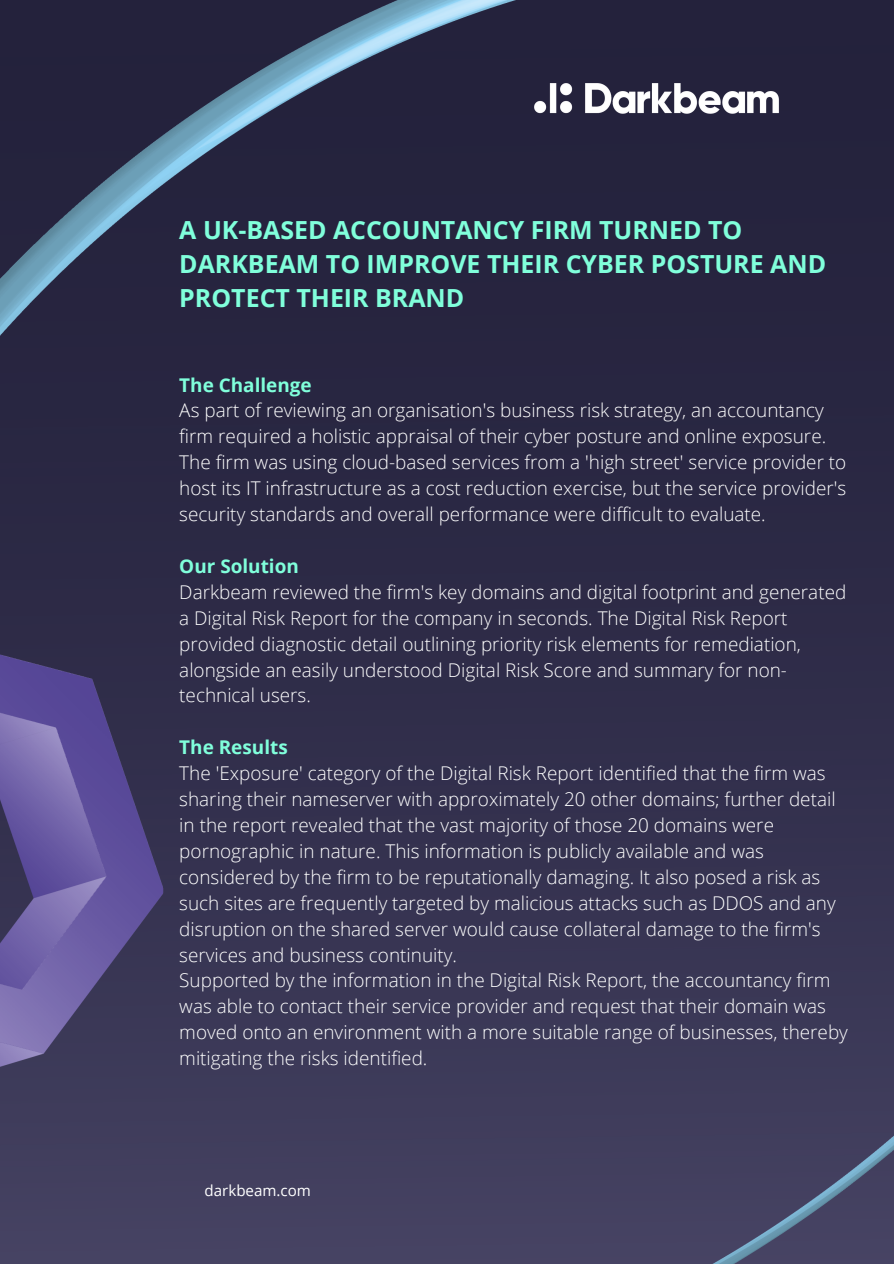
<style>
.page{position:relative;width:894px;height:1264px;background:#fff}
.page>*{position:absolute;margin:0;border:0;box-sizing:border-box;transform-origin:0 0}
.t1{font:700 24.9px/33.8px "Open Sans";color:#80ffdb}
.t2{font:300 18.9px/26px "Open Sans";color:#fff}
.t3{font:700 18.9px "Open Sans";color:#80ffdb}
.t4{font:15.15px "Open Sans";color:#fff}
</style>
<div class="page">
<img style="left:0;top:0;width:893px;height:1263px">
<img style="left:508px;top:53px;width:296px;height:89px">
<p class="t1" style="left:179px;top:213px;width:648px">A UK-BASED ACCOUNTANCY FIRM TURNED TO<br>DARKBEAM TO IMPROVE THEIR CYBER POSTURE AND<br>PROTECT THEIR BRAND</p>
<p class="t3" style="left:179px;top:371px;width:134px">The Challenge</p>
<p class="t2" style="left:179px;top:397px;width:668px">As part of reviewing an organisation's business risk strategy, an accountancy firm required a holistic appraisal of their cyber posture and online exposure.<br>The firm was using cloud-based services from a 'high street' service provider to host its IT infrastructure as a cost reduction exercise, but the service provider's security standards and overall performance were difficult to evaluate.</p>
<p class="t3" style="left:179px;top:552px;width:121px">Our Solution</p>
<p class="t2" style="left:179px;top:578px;width:668px">Darkbeam reviewed the firm's key domains and digital footprint and generated a Digital Risk Report for the company in seconds. The Digital Risk Report provided diagnostic detail outlining priority risk elements for remediation, alongside an easily understood Digital Risk Score and summary for non&shy;technical users.</p>
<p class="t3" style="left:179px;top:734px;width:110px">The Results</p>
<p class="t2" style="left:179px;top:760px;width:657px">The 'Exposure' category of the Digital Risk Report identified that the firm was sharing their nameserver with approximately 20 other domains; further detail in the report revealed that the vast majority of those 20 domains were pornographic in nature. This information is publicly available and was considered by the firm to be reputationally damaging. It also posed a risk as such sites are frequently targeted by malicious attacks such as DDOS and any disruption on the shared server would cause collateral damage to the firm's services and business continuity.</p>
<p class="t2" style="left:179px;top:967px;width:670px">Supported by the information in the Digital Risk Report, the accountancy firm was able to contact their service provider and request that their domain was moved onto an environment with a more suitable range of businesses, thereby mitigating the risks identified.</p>
<p class="t4" style="left:204px;top:1180px;width:108px">darkbeam.com</p>
</div>
